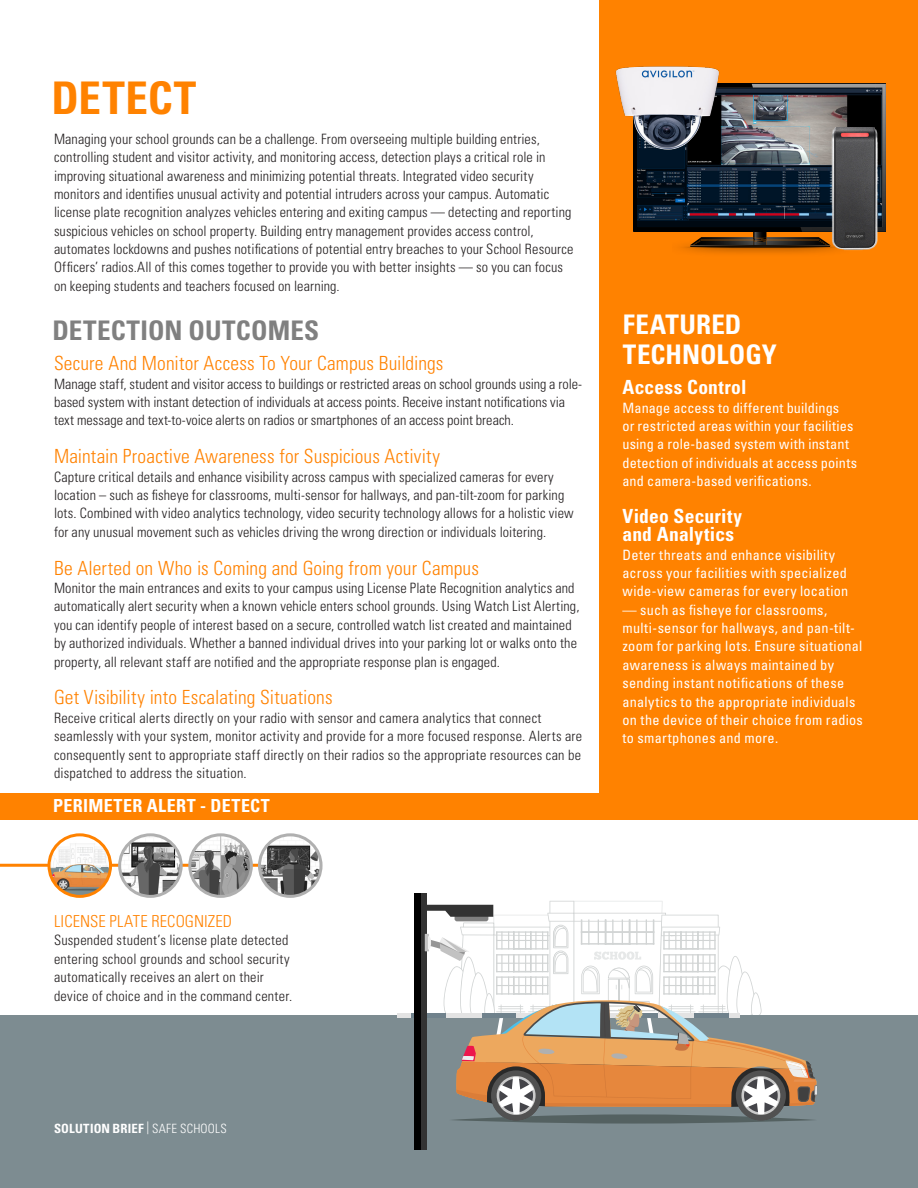
<style>
.page{position:relative;width:918px;height:1188px;background:#fff}
.page>*{position:absolute;margin:0;border:0;box-sizing:border-box;transform-origin:0 0}
.Body_Text{font:700 condensed 45px "Univers LT Std";letter-spacing:.015em;color:#ff8200}
.Body_Text-2{font:700 condensed 27px/30px "Univers LT Std";letter-spacing:.005em;color:#fff}
.Body_Text-3{font:700 condensed 27px "Univers LT Std";letter-spacing:.01em;color:#808080}
.Body_Text-4{font:300 condensed 19.5px "Univers LT Std";letter-spacing:.005em;color:#ff8200}
.Body_Text-5{font:700 condensed 19.5px/18.3px "Univers LT Std";letter-spacing:.015em;color:#fff}
.Body_Text-6{font:700 condensed 18px "Univers LT Std";letter-spacing:.02em;color:#fff}
.t1{font:300 condensed 16.5px "Univers LT Std";letter-spacing:.01em;color:#ff8200}
.Body_Text-7{font:300 condensed 14.25px/18.3px "Univers LT Std";letter-spacing:.01em;color:#231f20}
.Body_Text-8{font:condensed 14.25px/18.3px "Univers LT Std";letter-spacing:.02em;color:#fff}
.t2{font:700 condensed 12.75px "Univers LT Std";letter-spacing:.01em;color:#fff}
.s1{font-weight:300}
</style>
<div class="page">
<div style="left:0;top:1016px;width:918px;height:172px;background:#7d8c91"></div>
<hr style="left:397px;top:1014px;width:343px;height:4px;background:#70828c">
<hr style="left:397px;top:1014px;width:14px;height:4px;background:#e3e3e3">
<svg style="left:420px;top:893px;width:6px;height:256px"></svg>
<div style="left:414px;top:893px;width:6px;height:256px;background:#000"></div>
<svg style="left:423px;top:901px;width:394px;height:223px"></svg>
<div style="left:600px;top:0;width:318px;height:798px;background:#ff8200"></div>
<div style="left:0;top:793px;width:918px;height:27px;background:#ff8200"></div>
<hr style="left:0;top:864px;width:298px;height:3px;background:#ff8200">
<img style="left:192px;top:837px;width:58px;height:58px">
<div style="left:188px;top:833px;width:65px;height:65px;border:3px solid #b0b0b0;border-radius:50%"></div>
<img style="left:259px;top:837px;width:60px;height:58px">
<div style="left:258px;top:833px;width:65px;height:65px;border:3px solid #b0b0b0;border-radius:50%"></div>
<img style="left:49px;top:836px;width:62px;height:60px">
<div style="left:48px;top:833px;width:64px;height:65px;border:3px solid #ff8200;border-radius:50%"></div>
<img style="left:121px;top:837px;width:58px;height:58px">
<div style="left:118px;top:833px;width:65px;height:65px;border:3px solid #b0b0b0;border-radius:50%"></div>
<svg style="left:634px;top:84px;width:252px;height:156px"></svg>
<img style="left:637px;top:88px;width:245px;height:134px">
<img style="left:680px;top:240px;width:144px;height:14px">
<div style="left:638px;top:221px;width:244px;height:6px;background:#000912"></div>
<img style="left:615px;top:66px;width:107px;height:85px">
<img style="left:824px;top:127px;width:60px;height:125px">
<p class="Body_Text" style="left:52px;top:70px;width:146px">DETECT</p>
<p class="Body_Text-7" style="left:54px;top:130px;width:521px">Managing your school grounds can be a challenge. From overseeing multiple building entries, controlling student and visitor activity, and monitoring access, detection plays a critical role in improving situational awareness and minimizing potential threats. Integrated video security monitors and identifies unusual activity and potential intruders across your campus. Automatic license plate recognition analyzes vehicles entering and exiting campus — detecting and reporting suspicious vehicles on school property. Building entry management provides access control, automates lockdowns and pushes notifications of potential entry breaches to your School Resource Officers’ radios.All of this comes together to provide you with better insights — so you can focus on keeping students and teachers focused on learning.</p>
<p class="Body_Text-3" style="left:53px;top:313px;width:268px">DETECTION OUTCOMES</p>
<p class="Body_Text-2" style="left:623px;top:309px;width:155px">FEATURED<br>TECHNOLOGY</p>
<p class="Body_Text-4" style="left:54px;top:352px;width:391px">Secure And Monitor Access To Your Campus Buildings</p>
<p class="Body_Text-7" style="left:54px;top:375px;width:530px">Manage staff, student and visitor access to buildings or restricted areas on school grounds using a role&shy;based system with instant detection of individuals at access points. Receive instant notifications via text message and text-to-voice alerts on radios or smartphones of an access point breach.</p>
<p class="Body_Text-4" style="left:54px;top:445px;width:388px">Maintain Proactive Awareness for Suspicious Activity</p>
<p class="Body_Text-7" style="left:54px;top:468px;width:521px">Capture critical details and enhance visibility across campus with specialized cameras for every location – such as fisheye for classrooms, multi-sensor for hallways, and pan-tilt-zoom for parking lots. Combined with video analytics technology, video security technology allows for a holistic view for any unusual movement such as vehicles driving the wrong direction or individuals loitering.</p>
<p class="Body_Text-4" style="left:54px;top:556px;width:426px">Be Alerted on Who is Coming and Going from your Campus</p>
<p class="Body_Text-7" style="left:54px;top:579px;width:527px">Monitor the main entrances and exits to your campus using License Plate Recognition analytics and automatically alert security when a known vehicle enters school grounds. Using Watch List Alerting, you can identify people of interest based on a secure, controlled watch list created and maintained by authorized individuals. Whether a banned individual drives into your parking lot or walks onto the property, all relevant staff are notified and the appropriate response plan is engaged.</p>
<p class="Body_Text-4" style="left:54px;top:686px;width:280px">Get Visibility into Escalating Situations</p>
<p class="Body_Text-7" style="left:54px;top:709px;width:530px">Receive critical alerts directly on your radio with sensor and camera analytics that connect seamlessly with your system, monitor activity and provide for a more focused response. Alerts are consequently sent to appropriate staff directly on their radios so the appropriate resources can be dispatched to address the situation.</p>
<p class="Body_Text-5" style="left:622px;top:378px;width:126px">Access Control</p>
<p class="Body_Text-8" style="left:622px;top:398px;width:236px">Manage access to different buildings<br>or restricted areas within your facilities using a role-based system with instant detection of individuals at access points and camera-based verifications.</p>
<p class="Body_Text-5" style="left:622px;top:507px;width:121px">Video Security and Analytics</p>
<p class="Body_Text-8" style="left:622px;top:545px;width:227px">Deter threats and enhance visibility across your facilities with specialized wide-view cameras for every location</p>
<p class="Body_Text-8" style="left:622px;top:600px;width:242px">— such as fisheye for classrooms, multi-sensor for hallways, and pan-tilt&shy;zoom for parking lots. Ensure situational awareness is always maintained by sending instant notifications of these analytics to the appropriate individuals on the device of their choice from radios to smartphones and more.</p>
<p class="Body_Text-6" style="left:53px;top:795px;width:218px">PERIMETER ALERT - DETECT</p>
<p class="t1" style="left:54px;top:911px;width:180px">LICENSE PLATE RECOGNIZED</p>
<p class="Body_Text-7" style="left:54px;top:931px;width:240px">Suspended student’s license plate detected entering school grounds and school security automatically receives an alert on their device of choice and in the command center.</p>
<p class="t2" style="left:54px;top:1121px;width:174px">SOLUTION BRIEF <span class="s1">| SAFE SCHOOLS</span></p>
</div>
